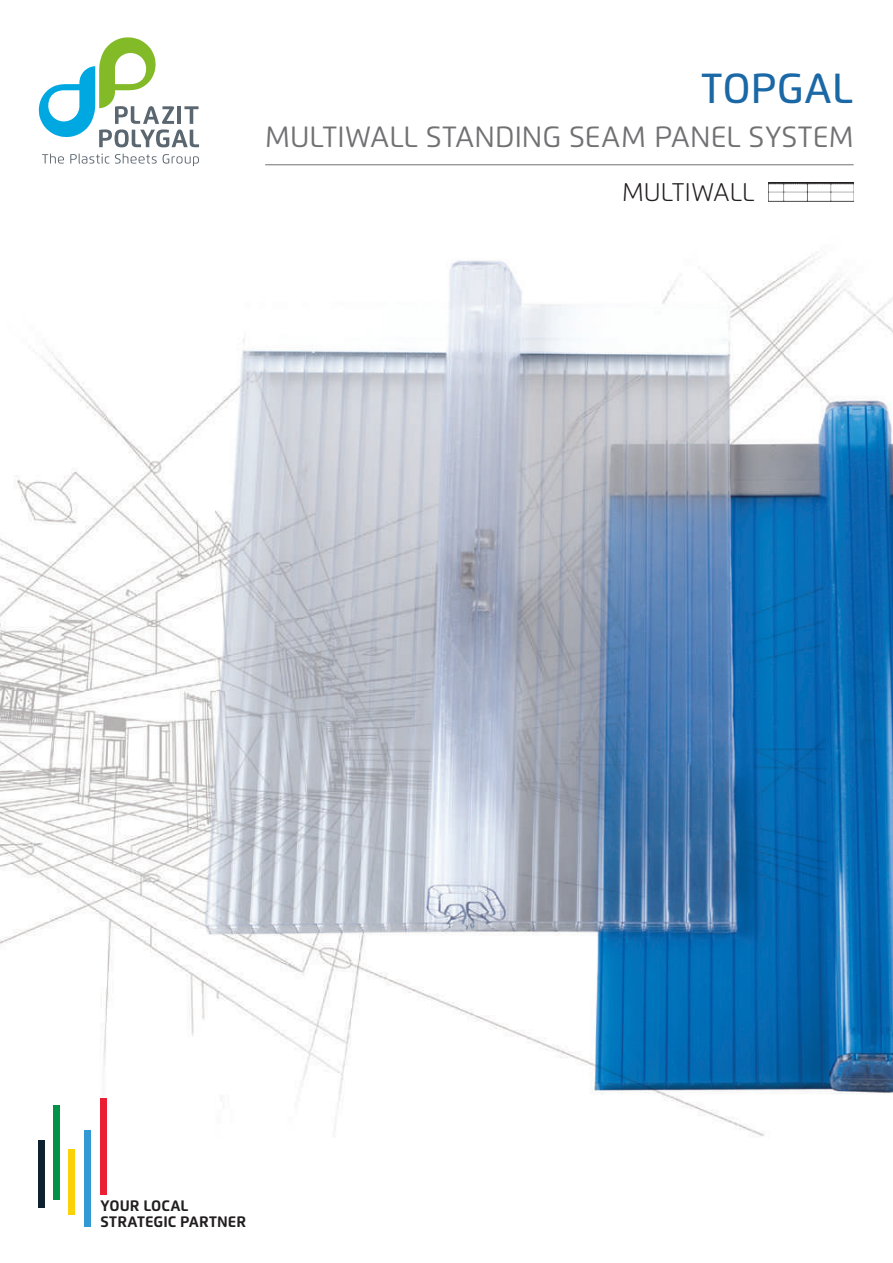
<style>
.page{position:relative;width:893px;height:1263px;background:#fff}
.page>*{position:absolute;margin:0;border:0;box-sizing:border-box;transform-origin:0 0}
.t1{font:500 42px "Flexo";color:#1a68a5}
.t2{font:29.25px "Flexo";color:#717174}
.t3{font:300 25.5px "Flexo";color:#231f20}
.t4{font:700 15.15px/16.4px "Flexo";color:#211e1f}
</style>
<div class="page">
<img style="left:0;top:108px;width:893px;height:1119px">
<hr style="left:265px;top:164px;width:589px;height:1px;background:#717174">
<svg style="left:42px;top:154px;width:22px;height:10px"></svg>
<svg style="left:70px;top:154px;width:39px;height:10px"></svg>
<svg style="left:115px;top:154px;width:42px;height:10px"></svg>
<svg style="left:163px;top:154px;width:36px;height:12px"></svg>
<svg style="left:39px;top:37px;width:160px;height:110px"></svg>
<img style="left:768px;top:182px;width:86px;height:19px">
<div style="left:101px;top:1098px;width:6px;height:96px;background:#ea1f34"></div>
<div style="left:85px;top:1131px;width:6px;height:96px;background:#3299d5"></div>
<div style="left:68px;top:1148px;width:6px;height:66px;background:#fbd207"></div>
<div style="left:53px;top:1105px;width:7px;height:94px;background:#009247"></div>
<div style="left:38px;top:1140px;width:7px;height:68px;background:#0d2130"></div>
<h1 class="t1" style="left:701px;top:63px;width:153px">TOPGAL</h1>
<p class="t2" style="left:265px;top:119px;width:590px">MULTIWALL STANDING SEAM PANEL SYSTEM</p>
<p class="t3" style="left:622px;top:177px;width:134px">MULTIWALL</p>
<p class="t4" style="left:101px;top:1197px;width:147px">YOUR LOCAL<br>STRATEGIC PARTNER</p>
</div>
